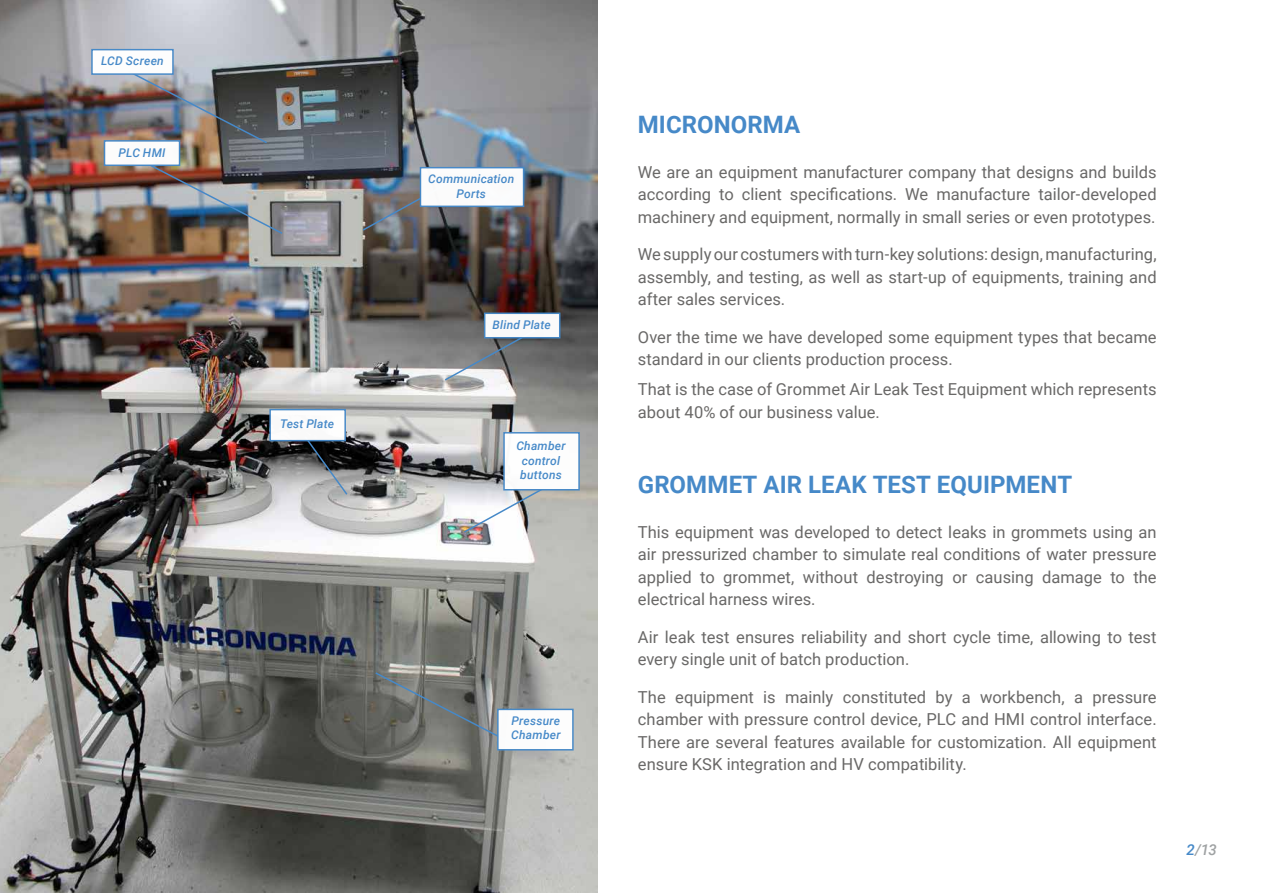
<style>
.page{position:relative;width:1263px;height:893px;background:#fff}
.page>*{position:absolute;margin:0;border:0;box-sizing:border-box;transform-origin:0 0}
.t1{font:700 24px "Roboto";letter-spacing:.005em;color:#4689c8}
.t2{font:16.5px/22.5px "Roboto";color:#696867;text-align:justify}
.t3{font:italic 500 15px "Roboto";color:#9fa2a3}
.t4{font:italic 500 12px/14.4px "Roboto";letter-spacing:.02em;color:#4689c8;text-align:center}
.s1{color:#4689c8}
</style>
<div class="page">
<img style="left:0;top:0;width:597px;height:893px">
<img style="left:142px;top:160px;width:142px;height:75px">
<svg style="left:374px;top:671px;width:142px;height:75px;background:#747773"></svg>
<img style="left:126px;top:69px;width:143px;height:76px">
<img style="left:361px;top:178px;width:94px;height:54px">
<svg style="left:443px;top:328px;width:94px;height:54px;background:#858789"></svg>
<img style="left:462px;top:480px;width:94px;height:54px">
<svg style="left:303px;top:435px;width:46px;height:61px;background:#64676a"></svg>
<div style="left:484px;top:313px;width:76px;height:25px;background:#fff;border:2px solid #4689c8"></div>
<div style="left:503px;top:432px;width:77px;height:58px;background:#fff;border:2px solid #4689c8"></div>
<div style="left:269px;top:409px;width:77px;height:32px;background:#fff;border:2px solid #4689c8"></div>
<div style="left:497px;top:709px;width:77px;height:41px;background:#fff;border:2px solid #4689c8"></div>
<div style="left:104px;top:140px;width:76px;height:26px;background:#fff;border:2px solid #4689c8"></div>
<div style="left:91px;top:49px;width:83px;height:26px;background:#fff;border:2px solid #4689c8"></div>
<div style="left:420px;top:167px;width:104px;height:40px;background:#fff;border:2px solid #4689c8"></div>
<p class="t4" style="left:101px;top:53px;width:64px">LCD Screen</p>
<p class="t4" style="left:118px;top:145px;width:49px">PLC HMI</p>
<p class="t4" style="left:280px;top:416px;width:55px">Test Plate</p>
<p class="t4" style="left:428px;top:172px;width:88px">Communication<br>Ports</p>
<p class="t4" style="left:493px;top:317px;width:60px">Blind Plate</p>
<p class="t4" style="left:516px;top:438px;width:51px">Chamber control buttons</p>
<p class="t4" style="left:511px;top:713px;width:51px;text-align:left">Pressure<br>Chamber</p>
<h1 class="t1" style="left:638px;top:107px;width:164px">MICRONORMA</h1>
<p class="t2" style="left:638px;top:160px;width:520px">We are an equipment manufacturer company that designs and builds according to client specifications. We manufacture tailor-developed machinery and equipment, normally in small series or even prototypes.</p>
<p class="t2" style="left:638px;top:243px;width:520px">We supply our costumers with turn-key solutions: design, manufacturing, assembly, and testing, as well as start-up of equipments, training and after sales services.</p>
<p class="t2" style="left:638px;top:325px;width:520px">Over the time we have developed some equipment types that became standard in our clients production process.</p>
<p class="t2" style="left:638px;top:378px;width:520px">That is the case of Grommet Air Leak Test Equipment which represents about 40% of our business value.</p>
<h1 class="t1" style="left:638px;top:467px;width:436px">GROMMET AIR LEAK TEST EQUIPMENT</h1>
<p class="t2" style="left:638px;top:520px;width:520px">This equipment was developed to detect leaks in grommets using an air pressurized chamber to simulate real conditions of water pressure applied to grommet, without destroying or causing damage to the electrical harness wires.</p>
<p class="t2" style="left:638px;top:625px;width:520px">Air leak test ensures reliability and short cycle time, allowing to test every single unit of batch production.</p>
<p class="t2" style="left:638px;top:685px;width:520px">The equipment is mainly constituted by a workbench, a pressure chamber with pressure control device, PLC and HMI control interface.<br>There are several features available for customization. All equipment ensure KSK integration and HV compatibility.</p>
<p class="t3" style="left:1186px;top:839px;width:32px"><span class="s1">2</span>/13</p>
</div>
